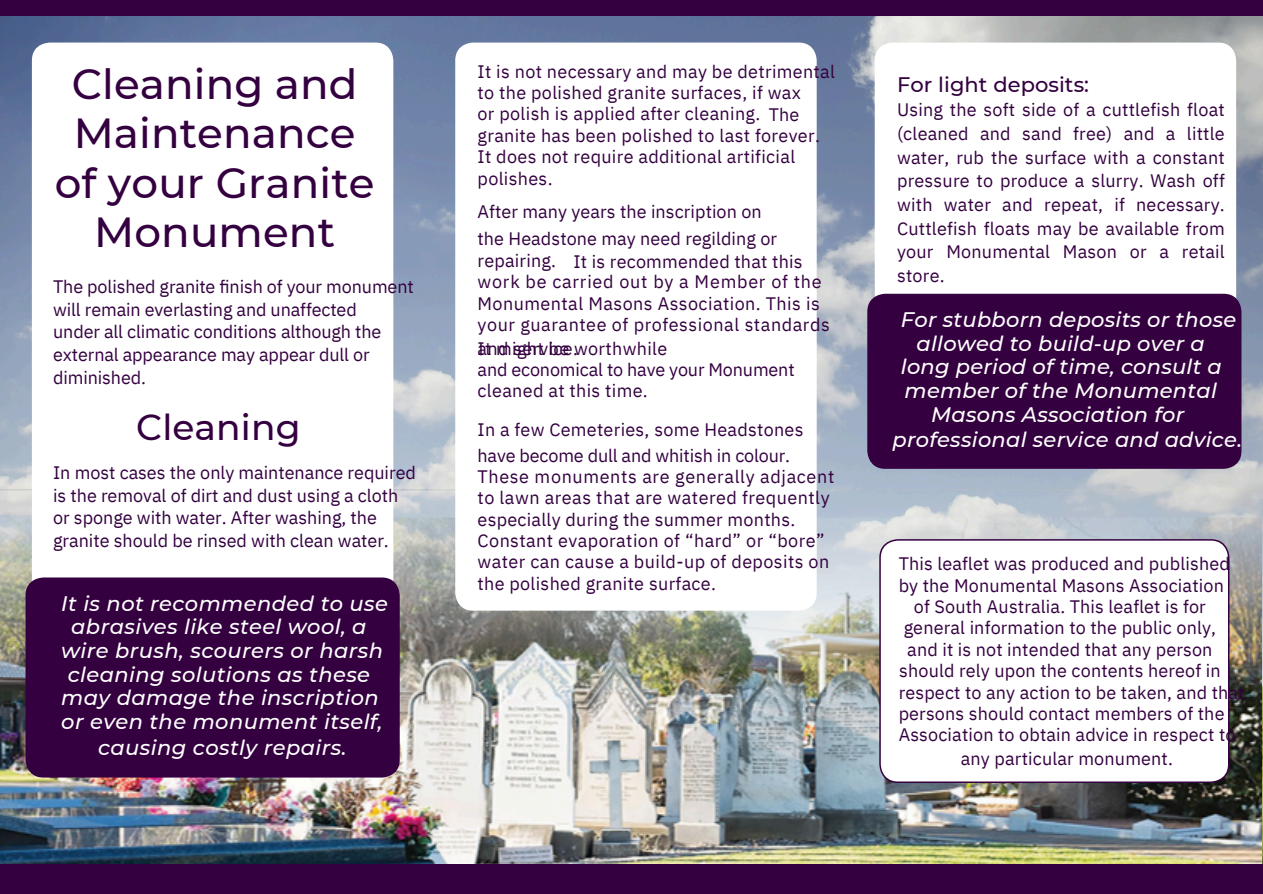
<style>
.page{position:relative;width:1263px;height:894px;background:#fff}
.page>*{position:absolute;margin:0;border:0;box-sizing:border-box;transform-origin:0 0}
.t1{font:500 42px/49.5px "Montserrat";letter-spacing:.005em;color:#340040;text-align:center}
.t2{font:500 36px "Montserrat";letter-spacing:.005em;color:#340040}
.t3{font:italic 500 21px/23.7px "Montserrat";letter-spacing:.02em;color:#fff;text-align:center}
.t4{font:500 21px "Montserrat";letter-spacing:.005em;color:#340040}
.t5{font:18px/23.7px "IBM Plex Sans";letter-spacing:.01em;color:#340040}
.t6{font:18px "IBM Plex Sans";letter-spacing:-.01em;color:#340040}
.t7{font:18px "IBM Plex Sans";letter-spacing:.03em;color:#340040}
.t8{font:18px "IBM Plex Sans";letter-spacing:.035em;color:#340040}
.t9{font:18px "IBM Plex Sans";letter-spacing:.04em;color:#340040}
</style>
<div class="page">
<img style="left:0;top:15px;width:1263px;height:848px">
<img style="left:0;top:489px;width:1261px;height:374px">
<div style="left:32px;top:43px;width:361px;height:714px;background:#fff;border-radius:18px"></div>
<div style="left:26px;top:577px;width:374px;height:200px;background:#340040;border-radius:18px"></div>
<div style="left:455px;top:43px;width:362px;height:567px;background:#fff;border-radius:18px"></div>
<div style="left:0;top:0;width:1263px;height:15px;background:#340040"></div>
<div style="left:0;top:863px;width:1263px;height:30px;background:#340040"></div>
<div style="left:875px;top:43px;width:361px;height:372px;background:#fff;border-radius:18px"></div>
<div style="left:867px;top:294px;width:374px;height:174px;background:#340040;border-radius:18px"></div>
<svg style="left:879px;top:539px;width:350px;height:243px"></svg>
<p class="t1" style="left:55px;top:59px;width:321px">Cleaning and<br>Maintenance of your Granite<br>Monument</p>
<h3 class="t5" style="left:53px;top:275px;width:362px;line-height:22.5px">The polished granite finish of your monument will remain everlasting and unaffected<br>under all climatic conditions although the external appearance may appear dull or diminished.</h3>
<p class="t2" style="left:136px;top:405px;width:166px">Cleaning</p>
<p class="t5" style="left:53px;top:461px;width:364px;line-height:22.5px">In most cases the only maintenance required is the removal of dirt and dust using a cloth or sponge with water. After washing, the granite should be rinsed with clean water.</p>
<p class="t3" style="left:61px;top:591px;width:328px">It is not recommended to use abrasives like steel wool, a wire brush, scourers or harsh cleaning solutions as these may damage the inscription or even the monument itself,</p>
<h1 class="t3" style="left:98px;top:735px;width:250px">causing costly repairs.</h1>
<p class="t5" style="left:478px;top:60px;width:359px;line-height:21.3px">It is not necessary and may be detrimental to the polished granite surfaces, if wax<br>or polish is applied after cleaning.<br>granite has been polished to last forever.<br>It does not require additional artificial polishes.</p>
<h3 class="t5" style="left:478px;top:200px;width:286px">After many years the inscription on</h3>
<h3 class="t5" style="left:478px;top:227px;width:301px">the Headstone may need regilding or</h3>
<p class="t5" style="left:478px;top:248px;width:80px">repairing.</p>
<p class="t9" style="left:478px;top:270px;width:346px">work be carried out by a Member of the</p>
<p class="t5" style="left:478px;top:291px;width:344px">Monumental Masons Association. This is</p>
<p class="t7" style="left:478px;top:312px;width:354px">your guarantee of professional standards</p>
<p class="t5" style="left:769px;top:102px;width:32px">The</p>
<p class="t5" style="left:573px;top:249px;width:231px">It is recommended that this</p>
<p class="t5" style="left:478px;top:336px;width:102px">It d service.</p>
<p class="t6" style="left:478px;top:357px;width:319px">and economical to have your Monument</p>
<p class="t5" style="left:478px;top:378px;width:172px">cleaned at this time.</p>
<p class="t5" style="left:478px;top:417px;width:327px">In a few Cemeteries, some Headstones</p>
<p class="t6" style="left:478px;top:443px;width:314px">have become dull and whitish in colour.</p>
<p class="t8" style="left:478px;top:464px;width:358px">These monuments are generally adjacent</p>
<p class="t5" style="left:478px;top:485px;width:354px">to lawn areas that are watered frequently</p>
<p class="t5" style="left:478px;top:507px;width:319px">especially during the summer months.</p>
<p class="t5" style="left:478px;top:528px;width:348px">Constant evaporation of “hard” or “bore”</p>
<p class="t5" style="left:478px;top:549px;width:353px">water can cause a build-up of deposits on</p>
<p class="t5" style="left:478px;top:571px;width:240px">the polished granite surface.</p>
<p class="t5" style="left:478px;top:336px;width:191px">anmight be worthwhile</p>
<p class="t4" style="left:897px;top:71px;width:194px">For light deposits:</p>
<h2 class="t5" style="left:897px;top:98px;width:329px;text-align:justify">Using the soft side of a cuttlefish float (cleaned and sand free) and a little water, rub the surface with a constant pressure to produce a slurry. Wash off with water and repeat, if necessary.<br>Cuttlefish floats may be available from your Monumental Mason or a retail store.</h2>
<p class="t3" style="left:901px;top:307px;width:337px">For stubborn deposits or those</p>
<p class="t3" style="left:917px;top:331px;width:290px">allowed to build-up over a</p>
<p class="t3" style="left:901px;top:355px;width:322px">long period of time, consult a</p>
<p class="t3" style="left:905px;top:378px;width:314px">member of the Monumental</p>
<p class="t3" style="left:931px;top:402px;width:254px">Masons Association for</p>
<h3 class="t3" style="left:892px;top:427px;width:351px">professional service and advice.</h3>
<p class="t5" style="left:899px;top:551px;width:333px">This leaflet was produced and published</p>
<p class="t5" style="left:899px;top:573px;width:327px">by the Monumental Masons Association</p>
<p class="t5" style="left:914px;top:594px;width:293px">of South Australia. This leaflet is for</p>
<p class="t5" style="left:904px;top:615px;width:314px">general information to the public only,</p>
<p class="t5" style="left:907px;top:637px;width:307px">and it is not intended that any person</p>
<p class="t5" style="left:899px;top:658px;width:323px">should rely upon the contents hereof in</p>
<p class="t5" style="left:899px;top:679px;width:347px">respect to any action to be taken, and that</p>
<p class="t5" style="left:899px;top:701px;width:327px">persons should contact members of the</p>
<p class="t5" style="left:899px;top:722px;width:338px">Association to obtain advice in respect to</p>
<p class="t5" style="left:961px;top:746px;width:214px">any particular monument.</p>
</div>
